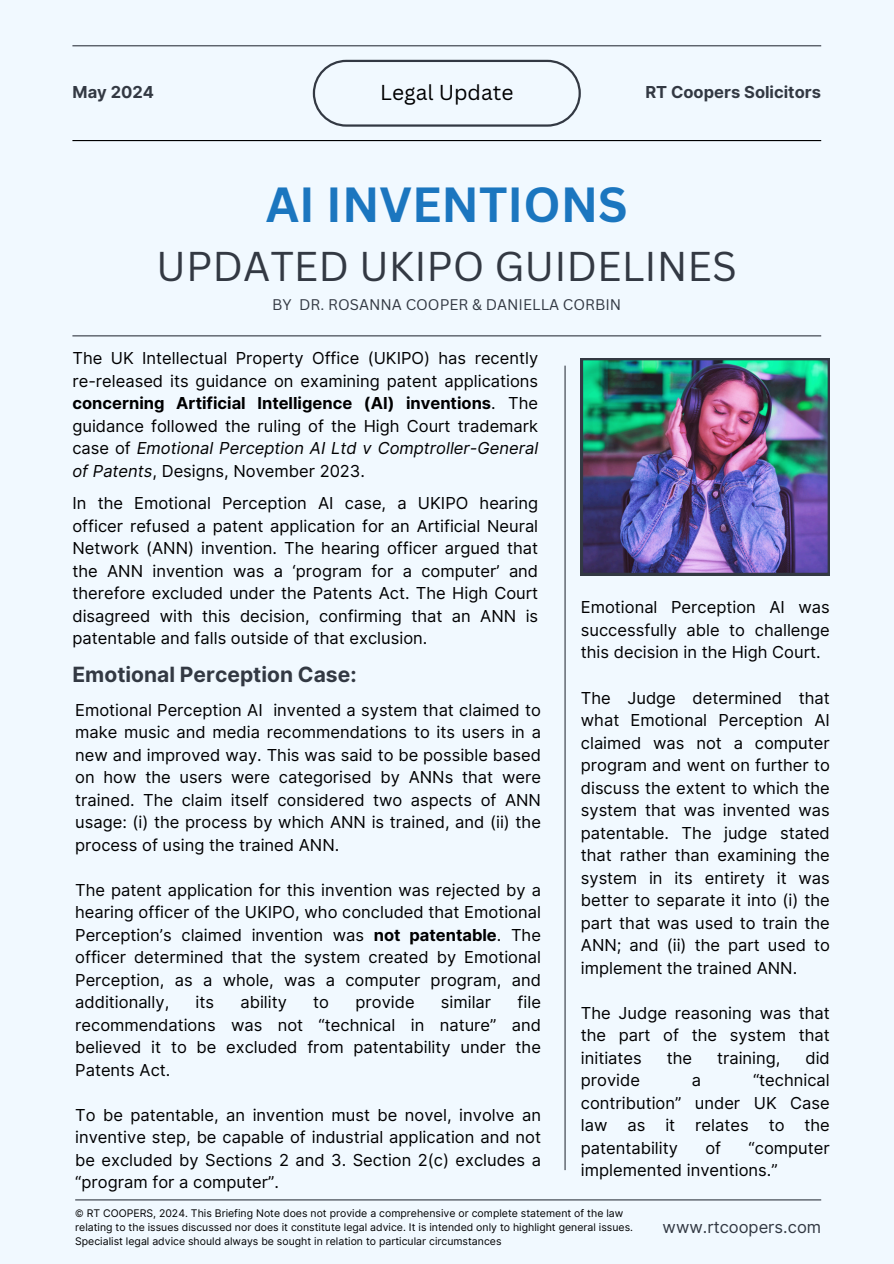
<style>
.page{position:relative;width:894px;height:1264px;background:#fff}
.page>*{position:absolute;margin:0;border:0;box-sizing:border-box;transform-origin:0 0}
.t1{font:700 48px "Canva Sans";color:#1b76bf}
.t2{font:40.5px "Canva Sans";color:#333943}
.t3{font:700 21px "Inter";color:#333943}
.t4{font:21px "Canva Sans";color:#000}
.t5{font:16.5px/22.5px "Inter";color:#000;text-align:justify}
.t6{font:700 16.5px "Inter";color:#333943}
.t7{font:16.5px "Inter";color:#333943}
.t8{font:15px "Canva Sans";color:#333943}
.t9{font:10.5px/14px "Inter";color:#000}
.s1{font-weight:700}
.s2{font-style:italic}
</style>
<div class="page">
<div style="left:0;top:0;width:893px;height:1263px;background:#f1f9ff"></div>
<hr style="left:72px;top:45px;width:749px;height:1px;background:#333943">
<svg style="left:313px;top:60px;width:267px;height:66px"></svg>
<hr style="left:72px;top:335px;width:749px;height:1px;background:#333943">
<hr style="left:72px;top:140px;width:749px;height:1px;background:#000">
<hr style="left:564px;top:365px;width:1px;height:805px;background:#333943">
<img style="left:580px;top:358px;width:249px;height:217px">
<hr style="left:75px;top:1199px;width:746px;height:1px;background:#333943">
<h4 class="t4" style="left:380px;top:78px;width:135px">Legal Update</h4>
<h5 class="t6" style="left:72px;top:82px;width:83px">May 2024</h5>
<h5 class="t6" style="left:645px;top:82px;width:177px">RT Coopers Solicitors</h5>
<h2 class="t1" style="left:266px;top:171px;width:363px">AI INVENTIONS</h2>
<h2 class="t2" style="left:156px;top:238px;width:582px">UPDATED UKIPO GUIDELINES</h2>
<h2 class="t8" style="left:272px;top:294px;width:350px">BY DR. ROSANNA COOPER &amp; DANIELLA CORBIN</h2>
<h4 class="t5" style="left:72px;top:347px;width:467px">The UK Intellectual Property Office (UKIPO) has recently re-released its guidance on examining patent applications <span class="s1">concerning Artificial Intelligence (AI) inventions</span>. The guidance followed the ruling of the High Court trademark case of <span class="s2">Emotional Perception AI Ltd v Comptroller-General of Patents</span>, Designs, November 2023.</h4>
<h5 class="t5" style="left:72px;top:492px;width:467px">In the Emotional Perception AI case, a UKIPO hearing officer refused a patent application for an Artificial Neural Network (ANN) invention. The hearing officer argued that the ANN invention was a ‘program for a computer’ and therefore excluded under the Patents Act. The High Court disagreed with this decision, confirming that an ANN is patentable and falls outside of that exclusion.</h5>
<h3 class="t3" style="left:72px;top:661px;width:285px">Emotional Perception Case:</h3>
<h5 class="t5" style="left:75px;top:698px;width:467px">Emotional Perception AI invented a system that claimed to make music and media recommendations to its users in a new and improved way. This was said to be possible based on how the users were categorised by ANNs that were trained. The claim itself considered two aspects of ANN usage: (i) the process by which ANN is trained, and (ii) the process of using the trained ANN.</h5>
<h1 class="t5" style="left:75px;top:878px;width:467px">The patent application for this invention was rejected by a hearing officer of the UKIPO, who concluded that Emotional Perception’s claimed invention was <span class="s1">not patentable</span>. The officer determined that the system created by Emotional Perception, as a whole, was a computer program, and additionally,</h1>
<h1 class="t5" style="left:75px;top:991px;width:467px;text-indent:442px">file recommendations was not “technical in nature” and believed it to be excluded from patentability under the Patents Act.</h1>
<h5 class="t5" style="left:75px;top:1103px;width:467px">To be patentable, an invention must be novel, involve an inventive step, be capable of industrial application and not be excluded by Sections 2 and 3. Section 2(c) excludes a “program for a computer”.</h5>
<h1 class="t5" style="left:195px;top:991px;width:20px">its</h1>
<h1 class="t5" style="left:240px;top:991px;width:48px">ability</h1>
<h1 class="t5" style="left:313px;top:991px;width:17px">to</h1>
<h1 class="t5" style="left:355px;top:991px;width:61px">provide</h1>
<h1 class="t5" style="left:441px;top:991px;width:52px">similar</h1>
<h5 class="t5" style="left:580px;top:596px;width:250px">Emotional Perception AI was successfully able to challenge this decision in the High Court.</h5>
<h5 class="t5" style="left:580px;top:686px;width:250px">The Judge determined that what Emotional Perception AI claimed was not a computer program and went on further to discuss the extent to which the system that was invented was patentable. The judge stated that rather than examining the system in its entirety it was better to separate it into (i) the part that was used to train the ANN; and (ii) the part used to implement the trained ANN.</h5>
<p class="t5" style="left:580px;top:1001px;width:250px">The Judge reasoning was that the part of the system that initiates</p>
<p class="t5" style="left:666px;top:1046px;width:27px">the</p>
<p class="t5" style="left:716px;top:1046px;width:65px">training,</p>
<p class="t5" style="left:805px;top:1046px;width:26px">did</p>
<p class="t5" style="left:580px;top:1068px;width:250px;text-indent:172px">“technical contribution” under UK Case law as it relates to the patentability</p>
<p class="t5" style="left:580px;top:1068px;width:61px">provide</p>
<p class="t5" style="left:691px;top:1068px;width:11px">a</p>
<p class="t5" style="left:705px;top:1136px;width:17px">of</p>
<p class="t5" style="left:580px;top:1136px;width:250px;text-indent:168px">“computer implemented inventions.”</p>
<h5 class="t9" style="left:75px;top:1205px;width:559px">© RT COOPERS, 2024. This Briefing Note does not provide a comprehensive or complete statement of the law relating to the issues discussed nor does it constitute legal advice. It is intended only to highlight general issues.<br>Specialist legal advice should always be sought in relation to particular circumstances</h5>
<h5 class="t7" style="left:662px;top:1216px;width:160px">www.rtcoopers.com</h5>
</div>
